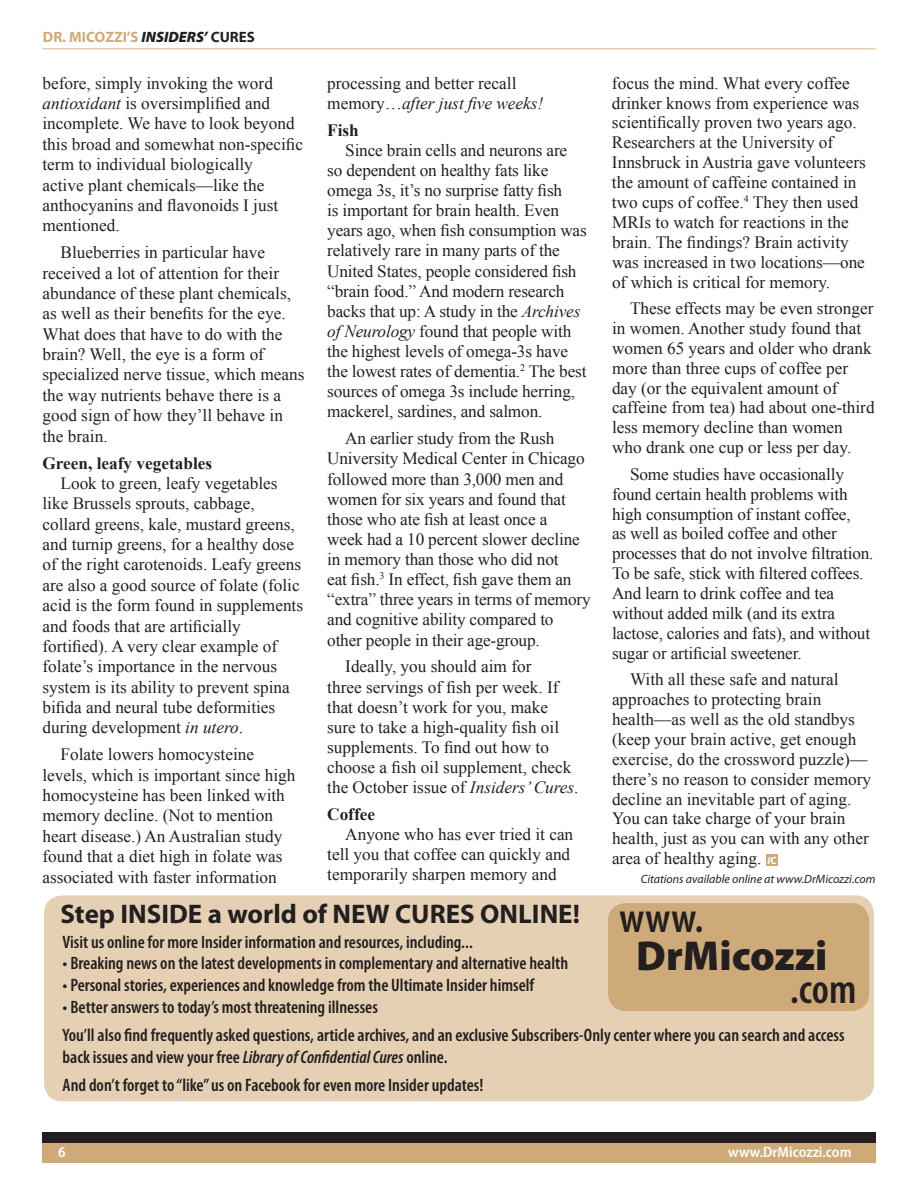
<style>
.page{position:relative;width:918px;height:1188px;background:#fff}
.page>*{position:absolute;margin:0;border:0;box-sizing:border-box;transform-origin:0 0}
.t1{font:900 42px "Myriad Pro";color:#231f20}
.t2{font:600 condensed 42px "Myriad Pro";color:#231f20}
.t3{font:700 27px "Myriad Pro";color:#231f20}
.t4{font:600 condensed 18px/28.3px "Myriad Pro";color:#231f20}
.t5{font:17.25px/20.4px "Times New Roman";color:#231f20}
.t6{font:700 17.25px "Times New Roman";color:#231f20}
.t7{font:700 15px "Myriad Pro";color:#ceaa78}
.t8{font:600 semi-condensed 15px "Myriad Pro";color:#fff}
.t9{font:italic 12px "Myriad Pro";color:#231f20}
.t10{font:italic 700 10.5px "Myriad Pro";color:#fff}
.s1{font-weight:900;font-style:italic;color:#231f20}
.s2{color:#231f20}
.s3{font-style:italic}
.s4{font-style:normal}
.s5{font-weight:600;font-stretch:condensed;font-size:42px}
</style>
<div class="page">
<hr style="left:43px;top:48px;width:832px;height:1px;background:#e5d0b4">
<div style="left:43px;top:1137px;width:833px;height:26px;background:#ceaa78"></div>
<div style="left:43px;top:1132px;width:833px;height:11px;background:#231f20"></div>
<div style="left:767px;top:854px;width:11px;height:12px;background:#ceaa78"></div>
<div style="left:44px;top:895px;width:830px;height:206px;background:#e5d0b4;border-radius:18px"></div>
<div style="left:608px;top:903px;width:261px;height:108px;background:#ceaa78;border-radius:18px"></div>
<p class="t7" style="left:43px;top:27px;width:213px">DR. MICOZZI’S <span class="s1">INSIDERS’</span> <span class="s2">CURES</span></p>
<p class="t5" style="left:43px;top:73px;width:262px">before, simply invoking the word <span class="s3">antioxidant</span> is oversimplified and incomplete. We have to look beyond this broad and somewhat non-specific term to individual biologically<br>active plant chemicals—like the anthocyanins and flavonoids I just mentioned.</p>
<p class="t5" style="left:43px;top:242px;width:264px;text-indent:18px">Blueberries in particular have received a lot of attention for their abundance of these plant chemicals, as well as their benefits for the eye.<br>What does that have to do with the brain? Well, the eye is a form of specialized nerve tissue, which means the way nutrients behave there is a good sign of how they’ll behave in the brain.</p>
<p class="t6" style="left:43px;top:451px;width:171px">Green, leafy vegetables</p>
<p class="t5" style="left:43px;top:473px;width:262px;text-indent:18px">Look to green, leafy vegetables like Brussels sprouts, cabbage, collard greens, kale, mustard greens, and turnip greens, for a healthy dose of the right carotenoids. Leafy greens are also a good source of folate (folic acid is the form found in supplements and foods that are artificially fortified). A very clear example of folate’s importance in the nervous system is its ability to prevent spina bifida and neural tube deformities during development <span class="s3">in utero</span>.</p>
<p class="t5" style="left:43px;top:744px;width:254px;text-indent:18px">Folate lowers homocysteine levels, which is important since high homocysteine has been linked with memory decline. (Not to mention heart disease.) An Australian study found that a diet high in folate was associated with faster information</p>
<p class="t5" style="left:327px;top:73px;width:218px">processing and better recall memory…<span class="s3">after just five weeks!</span></p>
<p class="t6" style="left:327px;top:118px;width:33px">Fish</p>
<p class="t5" style="left:327px;top:140px;width:261px;text-indent:18px">Since brain cells and neurons are<br>so dependent on healthy fats like omega 3s, it’s no surprise fatty fish<br>is important for brain health. Even years ago, when fish consumption was relatively rare in many parts of the United States, people considered fish “brain food.” And modern research backs that up: A study in the <span class="s3">Archives of Neurology</span> found that people with the highest levels of omega-3s have the lowest rates of dementia.<sup>2</sup> The best sources of omega 3s include herring, mackerel, sardines, and salmon.</p>
<p class="t5" style="left:327px;top:428px;width:265px;text-indent:18px">An earlier study from the Rush University Medical Center in Chicago followed more than 3,000 men and women for six years and found that those who ate fish at least once a<br>week had a 10 percent slower decline in memory than those who did not<br>eat fish.<sup>3</sup> In effect, fish gave them an “extra” three years in terms of memory and cognitive ability compared to other people in their age-group.</p>
<p class="t5" style="left:327px;top:656px;width:253px;text-indent:18px">Ideally, you should aim for<br>three servings of fish per week. If that doesn’t work for you, make sure to take a high-quality fish oil supplements. To find out how to choose a fish oil supplement, check the October issue of <span class="s3">Insiders’ Cures</span>.</p>
<p class="t6" style="left:327px;top:802px;width:49px">Coffee</p>
<p class="t5" style="left:327px;top:824px;width:248px;text-indent:18px">Anyone who has ever tried it can tell you that coffee can quickly and temporarily sharpen memory and</p>
<p class="t5" style="left:612px;top:73px;width:255px;line-height:20px">focus the mind. What every coffee drinker knows from experience was scientifically proven two years ago.<br>Researchers at the University of Innsbruck in Austria gave volunteers the amount of caffeine contained in two cups of coffee.<sup>4</sup> They then used MRIs to watch for reactions in the brain. The findings? Brain activity was increased in two locations—one of which is critical for memory.</p>
<p class="t5" style="left:612px;top:298px;width:264px;line-height:19.8px;text-indent:18px">These effects may be even stronger in women. Another study found that women 65 years and older who drank more than three cups of coffee per day (or the equivalent amount of caffeine from tea) had about one-third less memory decline than women who drank one cup or less per day.</p>
<p class="t5" style="left:612px;top:464px;width:263px;line-height:19.8px;text-indent:18px">Some studies have occasionally found certain health problems with high consumption of instant coffee,<br>as well as boiled coffee and other processes that do not involve filtration.<br>To be safe, stick with filtered coffees.<br>And learn to drink coffee and tea without added milk (and its extra lactose, calories and fats), and without sugar or artificial sweetener.</p>
<p class="t5" style="left:612px;top:669px;width:261px;line-height:19.8px;text-indent:18px">With all these safe and natural approaches to protecting brain health—as well as the old standbys (keep your brain active, get enough exercise, do the crossword puzzle)— there’s no reason to consider memory decline an inevitable part of aging.<br>You can take charge of your brain health, just as you can with any other area of healthy aging.</p>
<p class="t9" style="left:641px;top:872px;width:236px">Citations available online at www.DrMicozzi.com</p>
<p class="t10" style="left:768px;top:853px;width:11px">I<span class="s4">C</span></p>
<h2 class="t3" style="left:60px;top:897px;width:645px">Step INSIDE a world of NEW CURES ONLINE! <span class="s5">www.</span></h2>
<h1 class="t1" style="left:636px;top:932px;width:193px">DrMicozzi</h1>
<h1 class="t2" style="left:790px;top:966px;width:68px">.com</h1>
<p class="t4" style="left:63px;top:928px;width:412px">Visit us online for more Insider information and resources, including...</p>
<p class="t4" style="left:63px;top:950px;width:507px">• Breaking news on the latest developments in complementary and alternative health</p>
<p class="t4" style="left:63px;top:971px;width:473px">• Personal stories, experiences and knowledge from the Ultimate Insider himself</p>
<p class="t4" style="left:63px;top:993px;width:784px">• Better answers to today’s most threatening illnesses<br>You’ll also find frequently asked questions, article archives, and an exclusive Subscribers-Only center where you can search and access</p>
<p class="t4" style="left:63px;top:1043px;width:422px">back issues and view your free <span class="s3">Library of Confidential Cures</span> online.<br>And don’t forget to “like” us on Facebook for even more Insider updates!</p>
<p class="t8" style="left:58px;top:1143px;width:9px">6</p>
<p class="t8" style="left:728px;top:1144px;width:125px">www.DrMicozzi.com</p>
</div>
